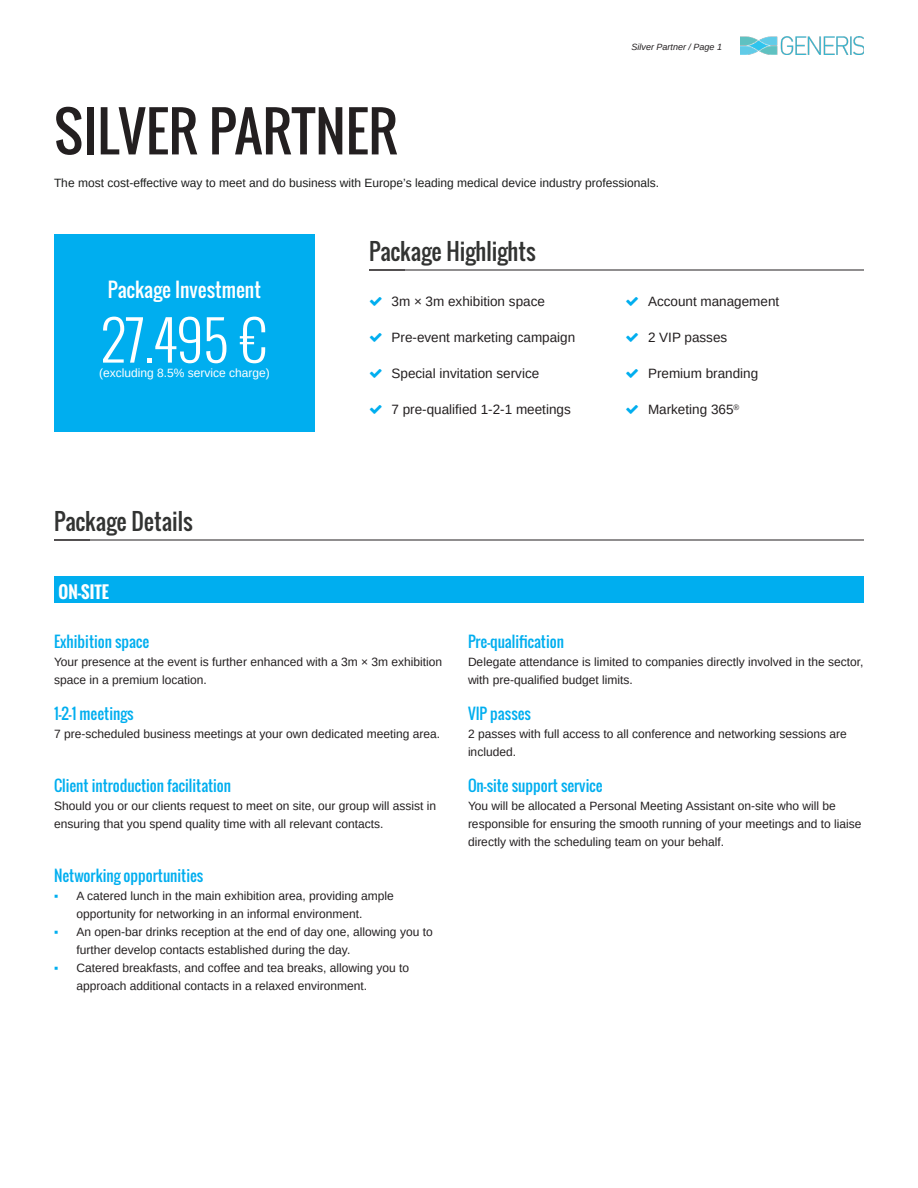
<style>
.page{position:relative;width:918px;height:1188px;background:#fff}
.page>*{position:absolute;margin:0;border:0;box-sizing:border-box;transform-origin:0 0}
.t1{font:54px "Oswald";color:#231f20}
.t2{font:300 54px "Oswald";color:#fff}
.t3{font:22.5px "Oswald";color:#323332}
.t4{font:19.5px "Oswald";color:#fff}
.t5{font:700 16.5px "Oswald";color:#fff}
.t6{font:15px "Oswald";color:#00aeef}
.t7{font:13.5px "Arimo";color:#231f20}
.t8{font:12px/18px "Arimo";color:#231f20}
.t9{font:12px "Arimo";color:#1c1d1c}
.t10{font:12px "Arimo";color:#fff}
.t11{font:italic 9px "Arimo";color:#231f20}
.s1{color:#00aeef}
</style>
<div class="page">
<img style="left:740px;top:36px;width:124px;height:18px">
<div style="left:54px;top:234px;width:261px;height:198px;background:#00aeef"></div>
<hr style="left:369px;top:270px;width:495px;height:1px;background:#231f20">
<hr style="left:369px;top:269px;width:36px;height:2px;background:#231f20">
<hr style="left:54px;top:540px;width:810px;height:1px;background:#231f20">
<hr style="left:54px;top:539px;width:36px;height:2px;background:#231f20">
<div style="left:54px;top:576px;width:810px;height:27px;background:#00aeef"></div>
<p class="t11" style="left:632px;top:41px;width:92px">Silver Partner / Page 1</p>
<p class="t1" style="left:54px;top:91px;width:345px">SILVER PARTNER</p>
<p class="t9" style="left:54px;top:175px;width:607px">The most cost-effective way to meet and do business with Europe’s leading medical device industry professionals.</p>
<p class="t4" style="left:108px;top:275px;width:155px">Package Investment</p>
<p class="t2" style="left:101px;top:301px;width:168px">27.495 €</p>
<p class="t10" style="left:99px;top:365px;width:172px">(excluding 8.5% service charge)</p>
<p class="t3" style="left:54px;top:504px;width:140px">Package Details</p>
<p class="t5" style="left:58px;top:580px;width:52px">ON-SITE</p>
<p class="t3" style="left:369px;top:234px;width:168px">Package Highlights</p>
<p class="t7" style="left:392px;top:293px;width:155px">3m × 3m exhibition space</p>
<p class="t7" style="left:392px;top:329px;width:185px">Pre-event marketing campaign</p>
<p class="t7" style="left:392px;top:365px;width:149px">Special invitation service</p>
<p class="t7" style="left:392px;top:401px;width:181px">7 pre-qualified 1-2-1 meetings</p>
<p class="t7" style="left:648px;top:293px;width:133px">Account management</p>
<p class="t7" style="left:648px;top:329px;width:81px">2 VIP passes</p>
<p class="t7" style="left:648px;top:365px;width:112px">Premium branding</p>
<p class="t7" style="left:648px;top:401px;width:93px">Marketing 365<sup>®</sup></p>
<p class="t6" style="left:54px;top:630px;width:97px">Exhibition space</p>
<p class="t8" style="left:54px;top:653px;width:390px">Your presence at the event is further enhanced with a 3m × 3m exhibition space in a premium location.</p>
<p class="t6" style="left:54px;top:702px;width:81px">1-2-1 meetings</p>
<p class="t8" style="left:54px;top:725px;width:388px">7 pre-scheduled business meetings at your own dedicated meeting area.</p>
<p class="t6" style="left:54px;top:774px;width:179px">Client introduction facilitation</p>
<p class="t8" style="left:54px;top:797px;width:384px">Should you or our clients request to meet on site, our group will assist in ensuring that you spend quality time with all relevant contacts.</p>
<p class="t6" style="left:54px;top:864px;width:151px">Networking opportunities</p>
<p class="t8" style="left:76px;top:887px;width:319px;text-indent:-22px"><span class="s1">▪</span> A catered lunch in the main exhibition area, providing ample opportunity for networking in an informal environment.</p>
<p class="t8" style="left:76px;top:923px;width:358px;text-indent:-22px"><span class="s1">▪</span> An open-bar drinks reception at the end of day one, allowing you to further develop contacts established during the day.</p>
<p class="t8" style="left:76px;top:959px;width:334px;text-indent:-22px"><span class="s1">▪</span> Catered breakfasts, and coffee and tea breaks, allowing you to approach additional contacts in a relaxed environment.</p>
<p class="t6" style="left:468px;top:630px;width:98px">Pre-qualification</p>
<p class="t8" style="left:468px;top:653px;width:397px">Delegate attendance is limited to companies directly involved in the sector, with pre-qualified budget limits.</p>
<p class="t6" style="left:468px;top:702px;width:65px">VIP passes</p>
<p class="t8" style="left:468px;top:725px;width:380px">2 passes with full access to all conference and networking sessions are included.</p>
<p class="t6" style="left:468px;top:774px;width:136px">On-site support service</p>
<p class="t8" style="left:468px;top:797px;width:395px">You will be allocated a Personal Meeting Assistant on-site who will be responsible for ensuring the smooth running of your meetings and to liaise directly with the scheduling team on your behalf.</p>
</div>
